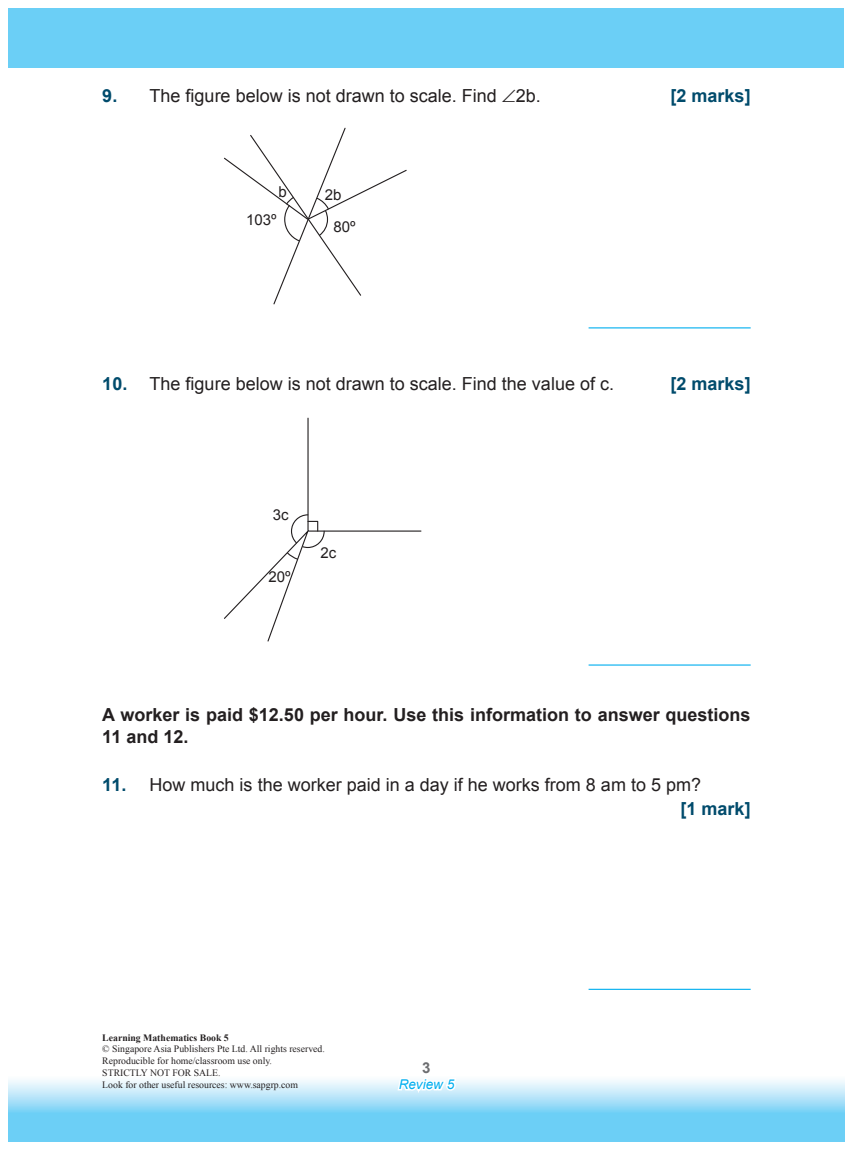
<style>
.page{position:relative;width:853px;height:1150px;background:#fff}
.page>*{position:absolute;margin:0;border:0;box-sizing:border-box;transform-origin:0 0}
.Body_text{font:18px "Arial";color:#231f20}
.t1{font:700 18px/21.6px "Arial";color:#231f20}
.Body_text-2{font:700 18px "Arial";color:#004b6c}
.t2{font:15px/31.5px "Arial";color:#231f20}
.t3{font:italic 13.5px "Arial";color:#00aeef}
.t4{font:9.75px/11.7px "Times New Roman";color:#231f20}
.t5{font:700 9.75px "Times New Roman";color:#231f20}
.s1{font-weight:700;color:#004b6c}
</style>
<div class="page">
<svg style="left:9px;top:1080px;width:835px;height:61px;background:#95dbf7"></svg>
<svg style="left:395px;top:1080px;width:63px;height:62px;background:#98dcf8"></svg>
<div style="left:9px;top:9px;width:835px;height:59px;background:#6bcff6"></div>
<svg style="left:224px;top:127px;width:183px;height:178px"></svg>
<hr style="left:588px;top:327px;width:162px;height:1px;background:#00aeef">
<svg style="left:224px;top:417px;width:198px;height:225px"></svg>
<hr style="left:588px;top:664px;width:162px;height:1px;background:#00aeef">
<hr style="left:588px;top:988px;width:162px;height:1px;background:#00aeef">
<p class="Body_text" style="left:102px;top:84px;width:440px"><span class="s1">9.</span> The figure below is not drawn to scale. Find ∠2b.</p>
<p class="Body_text-2" style="left:670px;top:84px;width:82px">[2 marks]</p>
<p class="t2" style="left:278px;top:176px;width:10px">b</p>
<p class="t2" style="left:333px;top:179px;width:24px;text-indent:-9px">2b<br>80º</p>
<p class="t2" style="left:246px;top:204px;width:32px">103º</p>
<p class="Body_text" style="left:102px;top:372px;width:513px"><span class="s1">10.</span> The figure below is not drawn to scale. Find the value of c.</p>
<p class="Body_text-2" style="left:670px;top:372px;width:82px">[2 marks]</p>
<p class="t2" style="left:273px;top:498px;width:17px">3c</p>
<p class="t2" style="left:268px;top:561px;width:24px">20º</p>
<p class="t2" style="left:320px;top:536px;width:17px">2c</p>
<p class="t1" style="left:102px;top:704px;width:649px">A worker is paid $12.50 per hour. Use this information to answer questions<br>11 and 12.</p>
<p class="Body_text" style="left:102px;top:772px;width:600px"><span class="s1">11 .</span> How much is the worker paid in a day if he works from 8 am to 5 pm?</p>
<p class="Body_text-2" style="left:680px;top:796px;width:72px">[1 mark]</p>
<p class="t5" style="left:102px;top:1030px;width:128px">Learning Mathematics Book 5</p>
<p class="t4" style="left:102px;top:1043px;width:224px">© Singapore Asia Publishers Pte Ltd. All rights reserved.<br>Reproducible for home/classroom use only.<br>STRICTLY NOT FOR SALE.<br>Look for other useful resources: www.sapgrp.com</p>
<h3 class="t3" style="left:399px;top:1075px;width:57px">Review 5</h3>
</div>
